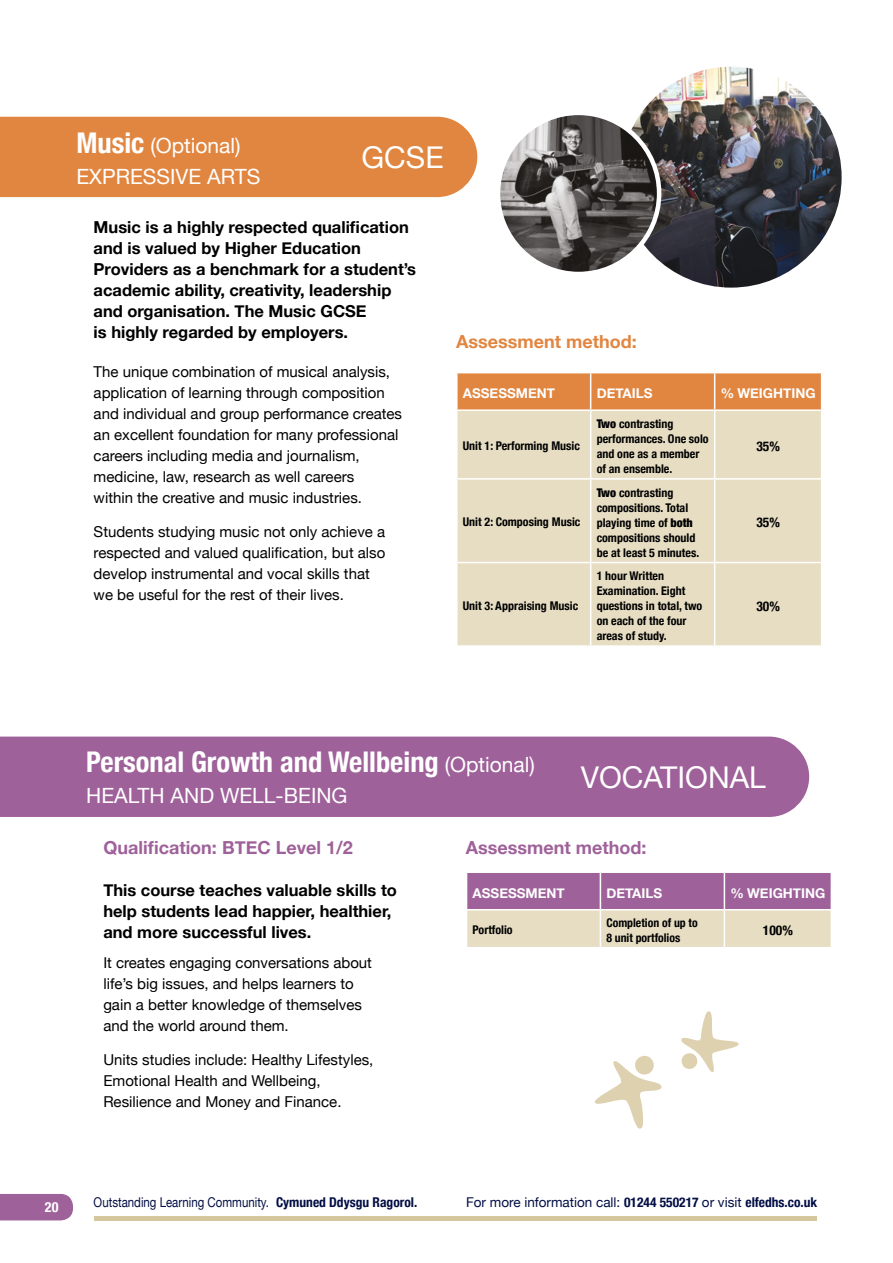
<style>
.page{position:relative;width:893px;height:1263px;background:#fff}
.page>*{position:absolute;margin:0;border:0;box-sizing:border-box;transform-origin:0 0}
.t1{font:30px "Helvetica Neue";color:#fff}
.t2{font:700 condensed 28.5px "Helvetica Neue";color:#fff}
.t3{font:21px/31.8px "Helvetica Neue";color:#fff}
.t4{font:700 18px "Helvetica Neue";color:#9f619a}
.t5{font:700 18px "Helvetica Neue";color:#e18640}
.t6{font:700 16.5px/21px "Helvetica Neue";color:#000}
.t7{font:15px/21px "Helvetica Neue";color:#000}
.t8{font:700 condensed 14.1px "Helvetica Neue";color:#fff}
.t9{font:700 13.5px "Helvetica Neue";color:#fff}
.t10{font:13.5px "Helvetica Neue";color:#020e44}
.t11{font:13.5px "Helvetica Neue";color:#020e44;scale:.85 1}
.t12{font:700 condensed 13.5px "Helvetica Neue";color:#000}
.t13{font:700 condensed 12px/15px "Helvetica Neue";color:#000}
.s1{font-weight:700;font-stretch:condensed;font-size:28.5px}
.s2{font-weight:900}
.s3{font-weight:400;font-stretch:normal;font-size:21px}
.s4{font-weight:700;font-stretch:condensed}
</style>
<div class="page">
<div style="left:0;top:117px;width:477px;height:80px;background:#e18640"></div>
<div style="left:458px;top:373px;width:363px;height:36px;background:#e18640"></div>
<div style="left:458px;top:411px;width:363px;height:234px;background:#e6ddc3"></div>
<hr style="left:590px;top:411px;width:1px;height:67px;background:#fff">
<hr style="left:714px;top:411px;width:1px;height:67px;background:#fff">
<hr style="left:456px;top:478px;width:135px;height:2px;background:#fff">
<hr style="left:591px;top:478px;width:124px;height:2px;background:#fff">
<hr style="left:590px;top:480px;width:1px;height:82px;background:#fff">
<hr style="left:715px;top:478px;width:107px;height:2px;background:#fff">
<hr style="left:714px;top:480px;width:1px;height:82px;background:#fff">
<hr style="left:456px;top:562px;width:135px;height:1px;background:#fff">
<hr style="left:591px;top:562px;width:124px;height:1px;background:#fff">
<hr style="left:590px;top:563px;width:1px;height:82px;background:#fff">
<hr style="left:715px;top:562px;width:107px;height:1px;background:#fff">
<hr style="left:714px;top:563px;width:1px;height:82px;background:#fff">
<hr style="left:590px;top:373px;width:1px;height:36px;background:#fff">
<hr style="left:714px;top:373px;width:1px;height:36px;background:#fff">
<img style="left:618px;top:64px;width:226px;height:226px;border-radius:113px">
<img style="left:498px;top:113px;width:161px;height:161px;border-radius:81px">
<div style="left:496px;top:111px;width:165px;height:165px;border:4px solid #fff;border-radius:50%"></div>
<div style="left:0;top:736px;width:809px;height:81px;background:#9f619a"></div>
<svg style="left:467px;top:873px;width:364px;height:74px;background:#c3a0af"></svg>
<hr style="left:600px;top:910px;width:1px;height:37px;background:#fff">
<hr style="left:724px;top:910px;width:1px;height:37px;background:#fff">
<hr style="left:600px;top:873px;width:1px;height:36px;background:#fff">
<hr style="left:724px;top:873px;width:1px;height:36px;background:#fff">
<hr style="left:466px;top:909px;width:134px;height:1px;background:#fff">
<hr style="left:600px;top:909px;width:124px;height:1px;background:#fff">
<hr style="left:724px;top:909px;width:108px;height:1px;background:#fff">
<svg style="left:594px;top:1056px;width:68px;height:73px"></svg>
<svg style="left:681px;top:1011px;width:58px;height:61px"></svg>
<div style="left:0;top:1194px;width:73px;height:26px;background:#9f619a"></div>
<hr style="left:94px;top:1216px;width:723px;height:4px;background:#d5c69c">
<h3 class="t3" style="left:76px;top:130px;width:185px"><span class="s1">Music</span> (Optional)<br>EXPRESSIVE ARTS</h3>
<p class="t6" style="left:94px;top:217px;width:324px">Music is a highly respected qualification and is valued by Higher Education Providers as a benchmark for a student’s academic ability, creativity, leadership and organisation. The Music GCSE<br>is highly regarded by employers.</p>
<p class="t7" style="left:94px;top:362px;width:310px">The unique combination of musical analysis, application of learning through composition and individual and group performance creates an excellent foundation for many professional careers including media and journalism, medicine, law, research as well careers<br>within the creative and music industries.</p>
<p class="t7" style="left:94px;top:522px;width:293px">Students studying music not only achieve a respected and valued qualification, but also develop instrumental and vocal skills that we be useful for the rest of their lives.</p>
<h1 class="t1" style="left:361px;top:135px;width:84px">GCSE</h1>
<p class="t5" style="left:456px;top:328px;width:182px">Assessment method:</p>
<p class="t9" style="left:463px;top:383px;width:94px">ASSESSMENT</p>
<p class="t9" style="left:597px;top:383px;width:57px">DETAILS</p>
<p class="t9" style="left:721px;top:383px;width:96px">% WEIGHTING</p>
<p class="t13" style="left:463px;top:438px;width:119px">Unit 1: Performing Music</p>
<p class="t13" style="left:597px;top:415px;width:113px"><span class="s2">Two</span> contrasting performances. One solo and one as a member of an ensemble.</p>
<p class="t12" style="left:756px;top:435px;width:25px">35%</p>
<p class="t13" style="left:463px;top:514px;width:119px">Unit 2: Composing Music</p>
<p class="t13" style="left:597px;top:484px;width:104px"><span class="s2">Two</span> contrasting compositions. Total playing time of <span class="s2">both </span>compositions should be at least 5 minutes.</p>
<p class="t12" style="left:756px;top:511px;width:25px">35%</p>
<p class="t13" style="left:463px;top:597px;width:117px">Unit 3: Appraising Music</p>
<p class="t13" style="left:597px;top:567px;width:107px">1 hour Written<br>Examination. Eight questions in total, two on each of the four areas of study.</p>
<p class="t12" style="left:756px;top:595px;width:25px">30%</p>
<h2 class="t2" style="left:86px;top:738px;width:450px">Personal Growth and Wellbeing <span class="s3">(Optional)</span></h2>
<h3 class="t3" style="left:86px;top:781px;width:263px">HEALTH AND WELL-BEING</h3>
<h1 class="t1" style="left:581px;top:755px;width:187px">VOCATIONAL</h1>
<p class="t4" style="left:103px;top:834px;width:251px">Qualification: BTEC Level 1/2</p>
<p class="t6" style="left:103px;top:880px;width:295px">This course teaches valuable skills to help students lead happier, healthier, and more successful lives.</p>
<p class="t7" style="left:103px;top:953px;width:270px">It creates engaging conversations about life’s big issues, and helps learners to gain a better knowledge of themselves and the world around them.</p>
<p class="t7" style="left:103px;top:1050px;width:272px">Units studies include: Healthy Lifestyles,<br>Emotional Health and Wellbeing,<br>Resilience and Money and Finance.</p>
<p class="t8" style="left:45px;top:1195px;width:15px">20</p>
<p class="t11" style="left:94px;top:1192px;width:382px">Outstanding Learning Community. <span class="s4">Cymuned Ddysgu Ragorol.</span></p>
<p class="t4" style="left:466px;top:834px;width:182px">Assessment method:</p>
<p class="t9" style="left:473px;top:882px;width:94px">ASSESSMENT</p>
<p class="t9" style="left:606px;top:882px;width:57px">DETAILS</p>
<p class="t9" style="left:730px;top:882px;width:96px">% WEIGHTING</p>
<p class="t13" style="left:473px;top:922px;width:42px">Portfolio</p>
<p class="t13" style="left:606px;top:915px;width:93px;line-height:14.4px">Completion of up to<br>8 unit portfolios</p>
<p class="t12" style="left:763px;top:919px;width:31px">100%</p>
<p class="t10" style="left:466px;top:1192px;width:353px">For more information call: <span class="s4">01244 550217</span> or visit <span class="s4">elfedhs.co.uk</span></p>
</div>
